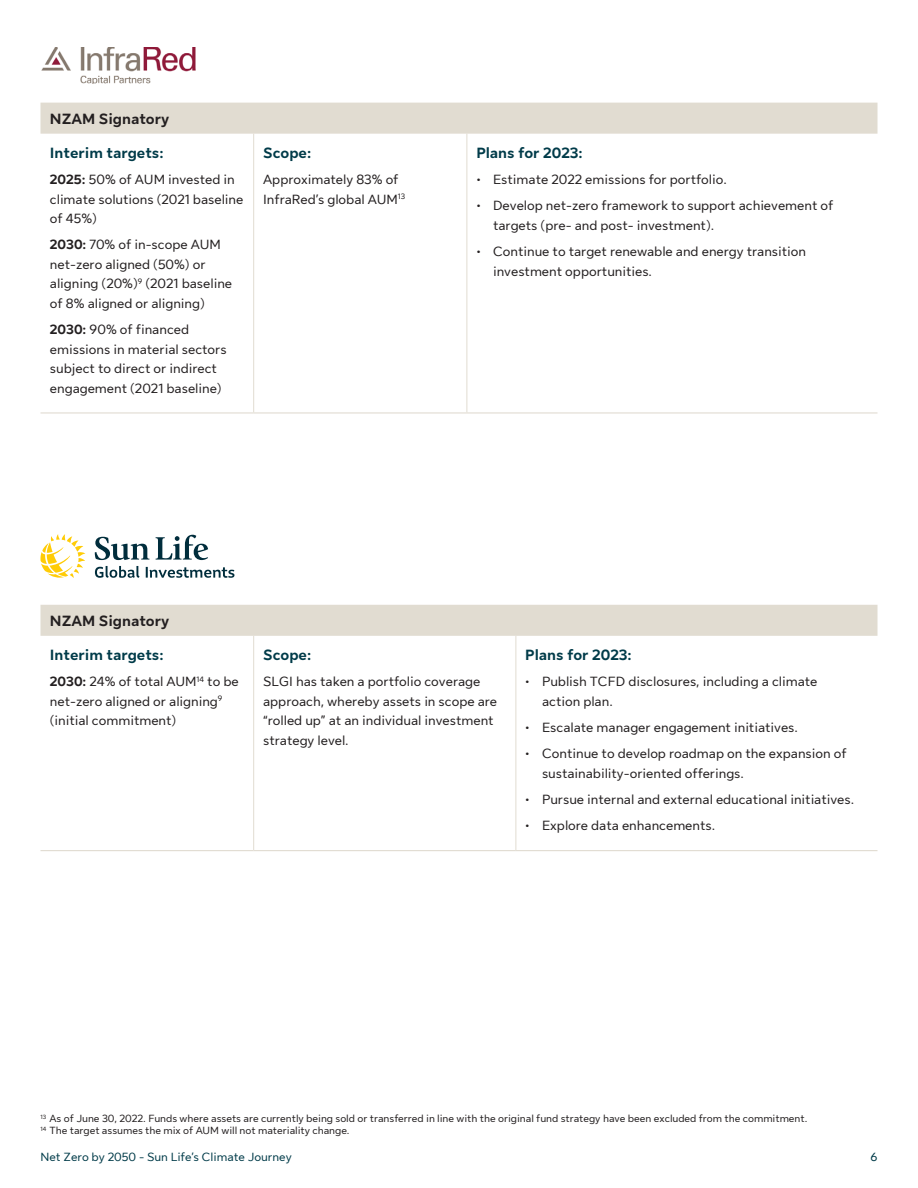
<style>
.page{position:relative;width:918px;height:1188px;background:#fff}
.page>*{position:absolute;margin:0;border:0;box-sizing:border-box;transform-origin:0 0}
.Table-sh{font:700 15px "Sun Life New Text";color:#003b49}
.Table-h1{font:700 15px "Sun Life New Text";color:#231f20}
.Table-p1{font:13.5px/19.5px "Sun Life New Text";color:#231f20}
.t1{font:12px "Sun Life New Text";color:#003b49}
.Footnote{font:10.5px "Sun Life New Text";color:#231f20}
.s1{font-weight:700}
</style>
<div class="page">
<img style="left:41px;top:47px;width:155px;height:36px">
<div style="left:40px;top:103px;width:838px;height:31px;background:#e1dcd1"></div>
<hr style="left:253px;top:134px;width:1px;height:278px;background:#e1dcd1">
<hr style="left:467px;top:134px;width:1px;height:278px;background:#e1dcd1">
<hr style="left:40px;top:412px;width:214px;height:2px;background:#e1dcd1">
<hr style="left:254px;top:412px;width:213px;height:2px;background:#e1dcd1">
<hr style="left:467px;top:412px;width:411px;height:2px;background:#e1dcd1">
<svg style="left:95px;top:566px;width:45px;height:12px"></svg>
<svg style="left:146px;top:567px;width:88px;height:11px"></svg>
<svg style="left:40px;top:534px;width:45px;height:44px"></svg>
<svg style="left:95px;top:537px;width:54px;height:23px"></svg>
<svg style="left:156px;top:535px;width:52px;height:25px"></svg>
<div style="left:40px;top:605px;width:838px;height:31px;background:#e1dcd1"></div>
<hr style="left:516px;top:636px;width:1px;height:214px;background:#e1dcd1">
<hr style="left:253px;top:636px;width:1px;height:214px;background:#e1dcd1">
<hr style="left:40px;top:850px;width:214px;height:1px;background:#e1dcd1">
<hr style="left:254px;top:850px;width:262px;height:1px;background:#e1dcd1">
<hr style="left:516px;top:850px;width:362px;height:1px;background:#e1dcd1">
<p class="Table-h1" style="left:50px;top:109px;width:121px">NZAM Signatory</p>
<p class="Table-sh" style="left:50px;top:142px;width:115px">Interim targets:</p>
<p class="Table-p1" style="left:50px;top:169px;width:195px"><span class="s1">2025:</span> 50% of AUM invested in climate solutions (2021 baseline of 45%)</p>
<p class="Table-p1" style="left:50px;top:234px;width:184px"><span class="s1">2030:</span> 70% of in-scope AUM net-zero aligned (50%) or aligning (20%)<sup>9</sup> (2021 baseline of 8% aligned or aligning)</p>
<p class="Table-p1" style="left:50px;top:319px;width:178px"><span class="s1">2030:</span> 90% of financed emissions in material sectors subject to direct or indirect engagement (2021 baseline)</p>
<p class="Table-sh" style="left:263px;top:142px;width:50px">Scope:</p>
<p class="Table-p1" style="left:263px;top:169px;width:144px">Approximately 83% of<br>InfraRed’s global AUM<sup>13</sup></p>
<p class="Table-sh" style="left:476px;top:142px;width:108px">Plans for 2023:</p>
<p class="Table-p1" style="left:476px;top:169px;width:252px">• Estimate 2022 emissions for portfolio.</p>
<p class="Table-p1" style="left:493px;top:195px;width:342px;text-indent:-17px">• Develop net-zero framework to support achievement of targets (pre- and post- investment).</p>
<p class="Table-p1" style="left:493px;top:241px;width:315px;text-indent:-17px">• Continue to target renewable and energy transition investment opportunities.</p>
<p class="Table-h1" style="left:50px;top:611px;width:121px">NZAM Signatory</p>
<p class="Table-sh" style="left:50px;top:644px;width:115px">Interim targets:</p>
<p class="Table-p1" style="left:50px;top:671px;width:190px"><span class="s1">2030:</span> 24% of total AUM<sup>14</sup> to be net-zero aligned or aligning<sup>9 </sup>(initial commitment)</p>
<p class="Table-sh" style="left:263px;top:644px;width:50px">Scope:</p>
<p class="Table-p1" style="left:263px;top:671px;width:236px">SLGI has taken a portfolio coverage approach, whereby assets in scope are “rolled up” at an individual investment strategy level.</p>
<p class="Table-sh" style="left:525px;top:644px;width:108px">Plans for 2023:</p>
<p class="Table-p1" style="left:542px;top:671px;width:277px;text-indent:-17px">• Publish TCFD disclosures, including a climate action plan.</p>
<p class="Table-p1" style="left:525px;top:717px;width:274px">• Escalate manager engagement initiatives.</p>
<p class="Table-p1" style="left:542px;top:743px;width:306px;text-indent:-17px">• Continue to develop roadmap on the expansion of sustainability-oriented offerings.</p>
<p class="Table-p1" style="left:525px;top:789px;width:330px">• Pursue internal and external educational initiatives.</p>
<p class="Table-p1" style="left:525px;top:815px;width:191px">• Explore data enhancements.</p>
<p class="Footnote" style="left:40px;top:1111px;width:768px"><sup>13</sup> As of June 30, 2022. Funds where assets are currently being sold or transferred in line with the original fund strategy have been excluded from the commitment.</p>
<p class="Footnote" style="left:40px;top:1123px;width:311px"><sup>14</sup> The target assumes the mix of AUM will not materiality change.</p>
<p class="t1" style="left:40px;top:1149px;width:253px">Net Zero by 2050 - Sun Life’s Climate Journey</p>
<p class="t1" style="left:871px;top:1149px;width:8px">6</p>
</div>
